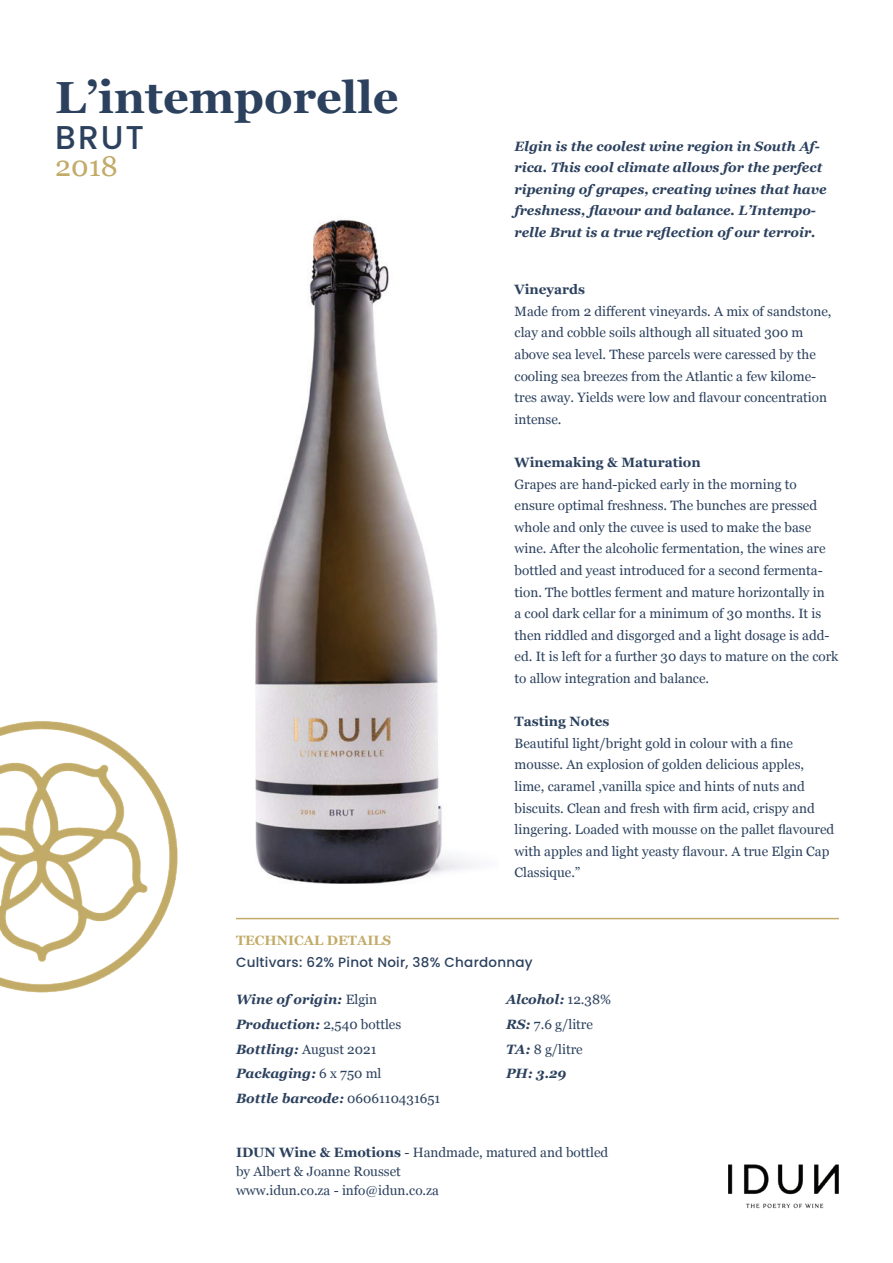
<style>
.page{position:relative;width:893px;height:1263px;background:#fff}
.page>*{position:absolute;margin:0;border:0;box-sizing:border-box;transform-origin:0 0}
.t1{font:700 45px "Georgia";color:#2c415e}
.t2{font:500 33px "Poppins";color:#2c415e}
.t3{font:28.5px "Georgia";color:#c2ab68}
.t4{font:13.5px/21.6px "Georgia";color:#2c415e}
.t5{font:italic 700 13.5px/21.6px "Georgia";color:#2c415e}
.t6{font:700 13.5px "Georgia";color:#2c415e}
.t7{font:500 13.5px "Poppins";letter-spacing:.02em;color:#2c415e}
.t8{font:700 13.5px "Georgia";color:#c2ab68}
.s1{font-weight:400;font-style:normal}
.s2{font-weight:700;font-style:italic}
.s3{font-weight:700}
</style>
<div class="page">
<img style="left:255px;top:219px;width:220px;height:665px">
<img style="left:0;top:721px;width:178px;height:272px">
<img style="left:728px;top:1164px;width:111px;height:45px">
<hr style="left:236px;top:918px;width:603px;height:1px;background:#c2ab68">
<h1 class="t1" style="left:55px;top:64px;width:345px">L’intemporelle</h1>
<h2 class="t2" style="left:55px;top:118px;width:90px">BRUT</h2>
<h3 class="t3" style="left:55px;top:146px;width:64px">2018</h3>
<p class="t5" style="left:514px;top:134px;width:313px">Elgin is the coolest wine region in South Af&shy;rica. This cool climate allows for the perfect ripening of grapes, creating wines that have freshness, flavour and balance. L’Intempo&shy;relle Brut is a true reflection of our terroir.</p>
<p class="t6" style="left:514px;top:279px;width:72px">Vineyards</p>
<p class="t4" style="left:514px;top:300px;width:318px">Made from 2 different vineyards. A mix of sandstone, clay and cobble soils although all situated 300 m above sea level. These parcels were caressed by the cooling sea breezes from the Atlantic a few kilome&shy;tres away. Yields were low and flavour concentration intense.</p>
<p class="t6" style="left:514px;top:452px;width:188px">Winemaking &amp; Maturation</p>
<p class="t4" style="left:514px;top:472px;width:325px">Grapes are hand-picked early in the morning to ensure optimal freshness. The bunches are pressed whole and only the cuvee is used to make the base wine. After the alcoholic fermentation, the wines are bottled and yeast introduced for a second fermenta&shy;tion. The bottles ferment and mature horizontally in<br>a cool dark cellar for a minimum of 30 months. It is then riddled and disgorged and a light dosage is add&shy;ed. It is left for a further 30 days to mature on the cork to allow integration and balance.</p>
<p class="t6" style="left:514px;top:711px;width:96px">Tasting Notes</p>
<p class="t4" style="left:514px;top:732px;width:321px">Beautiful light/bright gold in colour with a fine mousse. An explosion of golden delicious apples, lime, caramel ,vanilla spice and hints of nuts and biscuits. Clean and fresh with firm acid, crispy and lingering. Loaded with mousse on the pallet flavoured with apples and light yeasty flavour. A true Elgin Cap Classique.”</p>
<p class="t8" style="left:236px;top:931px;width:157px">TECHNICAL DETAILS</p>
<p class="t7" style="left:236px;top:954px;width:298px">Cultivars: 62% Pinot Noir, 38% Chardonnay</p>
<p class="t5" style="left:236px;top:988px;width:143px">Wine of origin: <span class="s1">Elgin</span></p>
<p class="t5" style="left:506px;top:988px;width:107px">Alcohol: <span class="s1">12.38%</span></p>
<p class="t4" style="left:236px;top:1013px;width:167px"><span class="s2">Production:</span> 2,540 bottles</p>
<p class="t4" style="left:506px;top:1013px;width:89px"><span class="s2">RS:</span> 7.6 g/litre</p>
<p class="t4" style="left:236px;top:1037px;width:142px"><span class="s2">Bottling:</span> August 2021</p>
<p class="t4" style="left:506px;top:1037px;width:78px"><span class="s2">TA:</span> 8 g/litre</p>
<p class="t5" style="left:236px;top:1062px;width:147px">Packaging: <span class="s1">6 x 750 ml</span></p>
<p class="t5" style="left:506px;top:1062px;width:62px">PH: 3.29</p>
<p class="t5" style="left:236px;top:1086px;width:206px">Bottle barcode: <span class="s1">0606110431651</span></p>
<p class="t4" style="left:236px;top:1143px;width:374px;line-height:18.6px"><span class="s3">IDUN Wine &amp; Emotions</span> - Handmade, matured and bottled by Albert &amp; Joanne Rousset<br>www.idun.co.za - info@idun.co.za</p>
</div>
